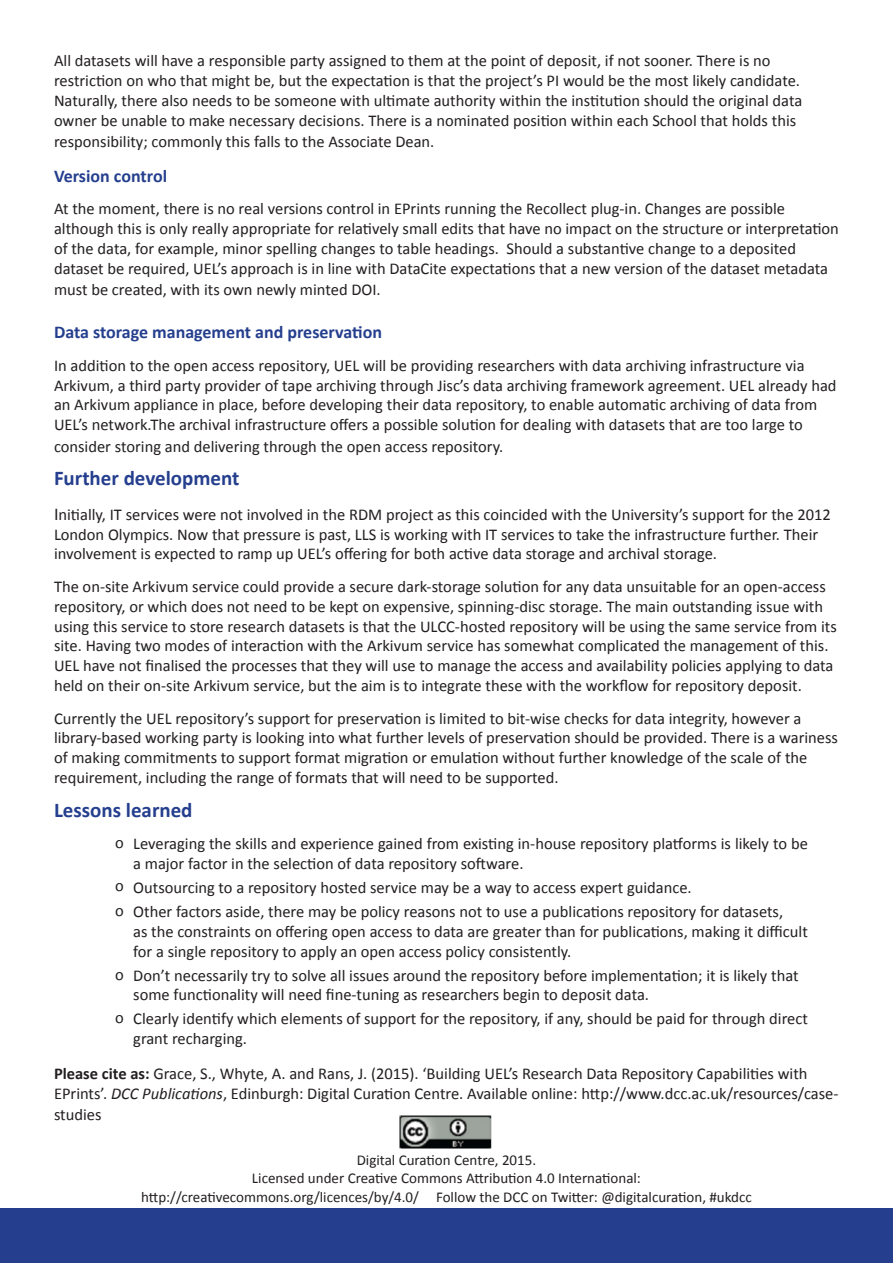
<style>
.page{position:relative;width:893px;height:1263px;background:#fff}
.page>*{position:absolute;margin:0;border:0;box-sizing:border-box;transform-origin:0 0}
.t1{font:700 21px "Calibri";color:#253f8e}
.t2{font:700 18px "Calibri";color:#253f8e}
.t3{font:16.5px/19.8px "Calibri";color:#231f20}
.t4{font:15px "Calibri";color:#231f20}
.s1{font-size:18px}
.s2{font-weight:700}
.s3{font-style:italic}
</style>
<div class="page">
<div style="left:0;top:1209px;width:893px;height:54px;background:#253f8e"></div>
<img style="left:399px;top:1116px;width:92px;height:32px">
<p class="t3" style="left:54px;top:51px;width:750px">All datasets will have a responsible party assigned to them at the point of deposit, if not sooner. There is no restriction on who that might be, but the expectation is that the project’s PI would be the most likely candidate.<br>Naturally, there also needs to be someone with ultimate authority within the institution should the original data owner be unable to make necessary decisions. There is a nominated position within each School that holds this</p>
<p class="t3" style="left:54px;top:132px;width:382px">responsibility; commonly this falls to the Associate Dean.</p>
<p class="t2" style="left:54px;top:164px;width:115px">Version control</p>
<p class="t3" style="left:54px;top:199px;width:786px">At the moment, there is no real versions control in EPrints running the Recollect plug-in. Changes are possible although this is only really appropriate for relatively small edits that have no impact on the structure or interpretation of the data, for example, minor spelling changes to table headings. Should a substantive change to a deposited dataset be required, UEL’s approach is in line with DataCite expectations that a new version of the dataset metadata</p>
<p class="t3" style="left:54px;top:280px;width:328px">must be created, with its own newly minted DOI.</p>
<p class="t2" style="left:54px;top:321px;width:329px">Data storage management and preservation</p>
<p class="t3" style="left:54px;top:355px;width:784px">In addition to the open access repository, UEL will be providing researchers with data archiving infrastructure via Arkivum, a third party provider of tape archiving through Jisc’s data archiving framework agreement. UEL already had an Arkivum appliance in place, before developing their data repository, to enable automatic archiving of data from UEL’s network.The archival infrastructure offers a possible solution for dealing with datasets that are too large to</p>
<p class="t3" style="left:54px;top:436px;width:451px">consider storing and delivering through the open access repository.</p>
<p class="t1" style="left:54px;top:465px;width:187px">Further development</p>
<p class="t3" style="left:54px;top:504px;width:778px"><span class="s1">I</span>nitially, IT services were not involved in the RDM project as this coincided with the University’s support for the 2012<br>London Olympics. Now that pressure is past, LLS is working with IT services to take the infrastructure further. Their involvement is expected to ramp up UEL’s offering for both active data storage and archival storage.</p>
<p class="t3" style="left:54px;top:577px;width:784px">The on-site Arkivum service could provide a secure dark-storage solution for any data unsuitable for an open-access repository, or which does not need to be kept on expensive, spinning-disc storage. The main outstanding issue with using this service to store research datasets is that the ULCC-hosted repository will be using the same service from its site. Having two modes of interaction with the Arkivum service has somewhat complicated the management of this.<br>UEL have not finalised the processes that they will use to manage the access and availability policies applying to data held on their on-site Arkivum service, but the aim is to integrate these with the workflow for repository deposit.</p>
<p class="t3" style="left:54px;top:708px;width:785px">Currently the UEL repository’s support for preservation is limited to bit-wise checks for data integrity, however a library-based working party is looking into what further levels of preservation should be provided. There is a wariness of making commitments to support format migration or emulation without further knowledge of the scale of the requirement, including the range of formats that will need to be supported.</p>
<p class="t1" style="left:54px;top:796px;width:140px">Lessons learned</p>
<p class="t3" style="left:115px;top:832px;width:10px">o</p>
<p class="t3" style="left:115px;top:876px;width:10px">o</p>
<p class="t3" style="left:115px;top:900px;width:10px">o</p>
<p class="t3" style="left:115px;top:964px;width:10px">o</p>
<p class="t3" style="left:115px;top:1008px;width:10px">o</p>
<p class="t3" style="left:133px;top:834px;width:676px">Leveraging the skills and experience gained from existing in-house repository platforms is likely to be a major factor in the selection of data repository software.</p>
<p class="t3" style="left:133px;top:877px;width:560px">Outsourcing to a repository hosted service may be a way to access expert guidance.</p>
<p class="t3" style="left:133px;top:902px;width:651px">Other factors aside, there may be policy reasons not to use a publications repository for datasets,</p>
<p class="t3" style="left:133px;top:921px;width:676px">as the constraints on offering open access to data are greater than for publications, making it difficult</p>
<p class="t3" style="left:133px;top:941px;width:440px">for a single repository to apply an open access policy consistently.</p>
<p class="t3" style="left:133px;top:965px;width:667px">Don’t necessarily try to solve all issues around the repository before implementation; it is likely that</p>
<p class="t3" style="left:133px;top:985px;width:517px">some functionality will need fine-tuning as researchers begin to deposit data.</p>
<p class="t3" style="left:133px;top:1009px;width:676px">Clearly identify which elements of support for the repository, if any, should be paid for through direct grant recharging.</p>
<p class="t3" style="left:54px;top:1063px;width:786px"><span class="s2">Please cite as:</span> Grace, S., Whyte, A. and Rans, J. (2015). ‘Building UEL’s Research Data Repository Capabilities with<br>EPrints’. <span class="s3">DCC Publications</span>, Edinburgh: Digital Curation Centre. Available online: http://www.dcc.ac.uk/resources/case-</p>
<p class="t3" style="left:54px;top:1105px;width:49px">studies</p>
<p class="t4" style="left:357px;top:1150px;width:181px">Digital Curation Centre, 2015.</p>
<p class="t4" style="left:252px;top:1168px;width:391px">Licensed under Creative Commons Attribution 4.0 International:</p>
<p class="t4" style="left:141px;top:1188px;width:612px">http://creativecommons.org/licences/by/4.0/ Follow the DCC on Twitter: @digitalcuration, #ukdcc</p>
</div>
